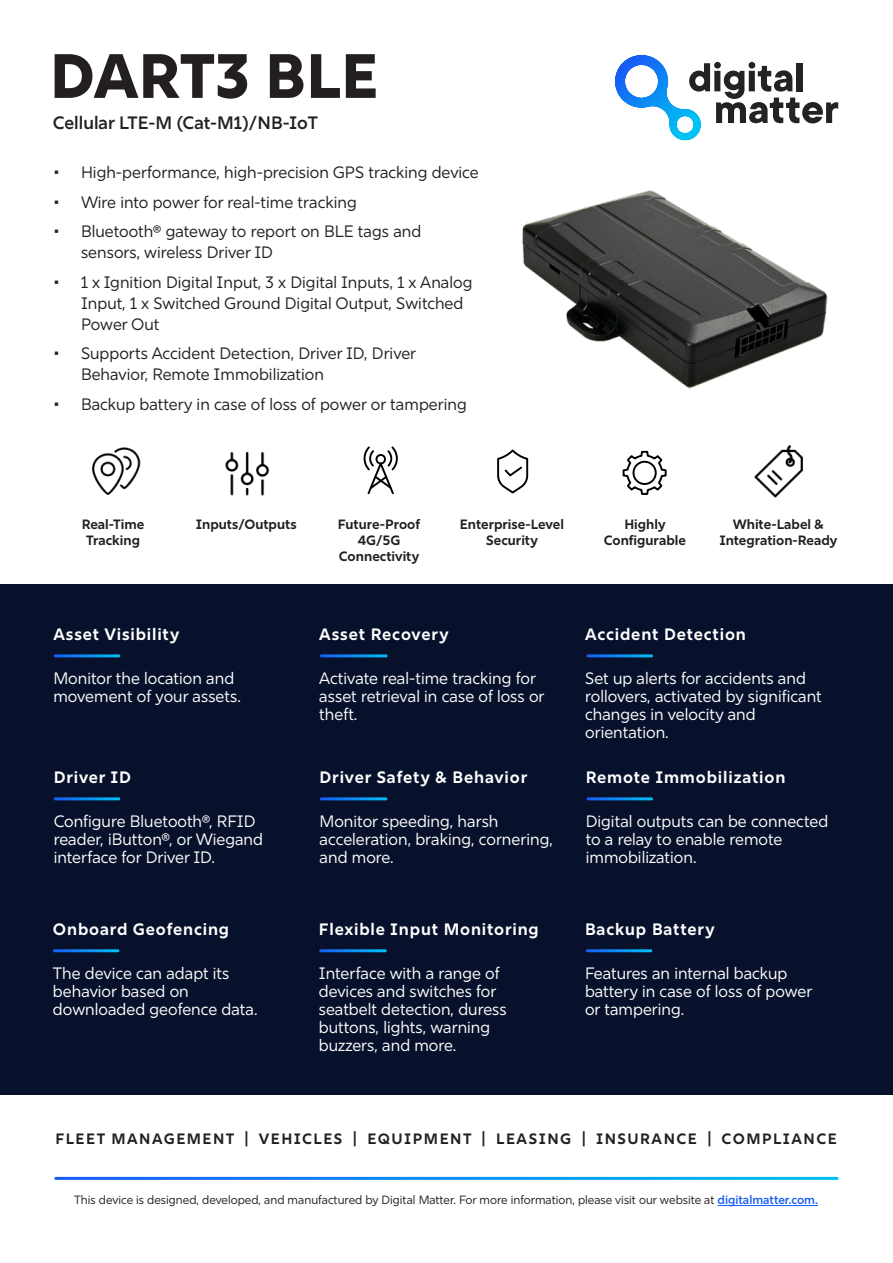
<style>
.page{position:relative;width:893px;height:1263px;background:#fff}
.page>*{position:absolute;margin:0;border:0;box-sizing:border-box;transform-origin:0 0}
.t1{font:800 62.4px "Rig Sans";color:#231f20}
.t2{font:600 18px "Rig Sans";color:#231f20}
.t3{font:16.5px/18px "Rig Sans";color:#fff}
.t4{font:16.5px/21px "Rig Sans";color:#231f20}
.t5{font:700 16.5px "Rig Sans";letter-spacing:.05em;color:#fff}
.t6{font:700 15px "Rig Sans";letter-spacing:.1em;color:#231f20}
.t7{font:700 13.5px/16.2px "Rig Sans";color:#231f20;text-align:center}
.t8{font:12px "Rig Sans";color:#231f20}
.s1{font-weight:600;color:#175df5}
</style>
<div class="page">
<hr style="left:717px;top:1205px;width:101px;height:1px;background:#175df5">
<div style="left:0;top:585px;width:893px;height:510px;background:#08112b"></div>
<hr style="left:55px;top:654px;width:64px;height:3px;background:#fff">
<hr style="left:321px;top:654px;width:65px;height:3px;background:#fff">
<hr style="left:588px;top:654px;width:63px;height:3px;background:#fff">
<hr style="left:55px;top:797px;width:64px;height:3px;background:#fff">
<hr style="left:321px;top:797px;width:65px;height:3px;background:#fff">
<hr style="left:588px;top:797px;width:63px;height:3px;background:#fff">
<svg style="left:615px;top:55px;width:223px;height:86px"></svg>
<svg style="left:497px;top:449px;width:32px;height:45px"></svg>
<svg style="left:622px;top:450px;width:45px;height:45px"></svg>
<img style="left:754px;top:444px;width:49px;height:54px">
<svg style="left:363px;top:446px;width:35px;height:49px"></svg>
<hr style="left:54px;top:949px;width:64px;height:3px;background:#fff">
<hr style="left:321px;top:949px;width:64px;height:3px;background:#fff">
<hr style="left:587px;top:949px;width:64px;height:3px;background:#fff">
<img style="left:522px;top:190px;width:306px;height:199px">
<img style="left:225px;top:451px;width:45px;height:45px">
<img style="left:92px;top:447px;width:49px;height:48px">
<h1 class="t1" style="left:50px;top:52px;width:330px">DART3 BLE</h1>
<p class="t2" style="left:53px;top:116px;width:267px">Cellular LTE-M (Cat-M1)/NB-IoT</p>
<p class="t4" style="left:54px;top:164px;width:426px">• High-performance, high-precision GPS tracking device</p>
<p class="t4" style="left:54px;top:193px;width:304px">• Wire into power for real-time tracking</p>
<p class="t4" style="left:81px;top:223px;width:342px;text-indent:-27px">• Bluetooth® gateway to report on BLE tags and sensors, wireless Driver ID</p>
<p class="t4" style="left:81px;top:273px;width:393px;text-indent:-27px">• 1 x Ignition Digital Input, 3 x Digital Inputs, 1 x Analog<br>Input, 1 x Switched Ground Digital Output, Switched<br>Power Out</p>
<p class="t4" style="left:81px;top:345px;width:337px;text-indent:-27px">• Supports Accident Detection, Driver ID, Driver<br>Behavior, Remote Immobilization</p>
<p class="t4" style="left:54px;top:395px;width:414px">• Backup battery in case of loss of power or tampering</p>
<p class="t7" style="left:82px;top:517px;width:64px">Real-Time<br>Tracking</p>
<p class="t7" style="left:196px;top:517px;width:102px">Inputs/Outputs</p>
<p class="t7" style="left:338px;top:517px;width:84px">Future-Proof<br>4G/5G<br>Connectivity</p>
<p class="t7" style="left:460px;top:517px;width:106px">Enterprise-Level<br>Security</p>
<p class="t7" style="left:604px;top:517px;width:84px">Highly<br>Configurable</p>
<p class="t7" style="left:719px;top:517px;width:120px">White-Label &amp;<br>Integration-Ready</p>
<p class="t5" style="left:53px;top:626px;width:127px">Asset Visibility</p>
<p class="t3" style="left:53px;top:671px;width:189px">Monitor the location and movement of your assets.</p>
<p class="t5" style="left:54px;top:769px;width:79px">Driver ID</p>
<p class="t3" style="left:54px;top:814px;width:211px">Configure Bluetooth®, RFID reader, iButton®, or Wiegand interface for Driver ID.</p>
<p class="t5" style="left:53px;top:921px;width:178px">Onboard Geofencing</p>
<p class="t3" style="left:53px;top:966px;width:206px">The device can adapt its behavior based on downloaded geofence data.</p>
<p class="t5" style="left:319px;top:626px;width:131px">Asset Recovery</p>
<p class="t3" style="left:319px;top:671px;width:227px">Activate real-time tracking for asset retrieval in case of loss or theft.</p>
<p class="t5" style="left:320px;top:769px;width:209px">Driver Safety &amp; Behavior</p>
<p class="t3" style="left:320px;top:814px;width:235px">Monitor speeding, harsh acceleration, braking, cornering, and more.</p>
<p class="t5" style="left:319px;top:921px;width:221px">Flexible Input Monitoring</p>
<p class="t3" style="left:319px;top:966px;width:189px">Interface with a range of devices and switches for seatbelt detection, duress buttons, lights, warning buzzers, and more.</p>
<p class="t5" style="left:585px;top:626px;width:162px">Accident Detection</p>
<p class="t3" style="left:585px;top:671px;width:238px">Set up alerts for accidents and rollovers, activated by significant changes in velocity and orientation.</p>
<p class="t5" style="left:586px;top:769px;width:201px">Remote Immobilization</p>
<p class="t3" style="left:586px;top:814px;width:244px">Digital outputs can be connected to a relay to enable remote immobilization.</p>
<p class="t5" style="left:585px;top:921px;width:131px">Backup Battery</p>
<p class="t3" style="left:585px;top:966px;width:229px">Features an internal backup battery in case of loss of power or tampering.</p>
<p class="t6" style="left:55px;top:1131px;width:783px">FLEET MANAGEMENT | VEHICLES | EQUIPMENT | LEASING | INSURANCE | COMPLIANCE</p>
<p class="t8" style="left:74px;top:1195px;width:745px">This device is designed, developed, and manufactured by Digital Matter. For more information, please visit our website at <span class="s1">digitalmatter.com.</span></p>
</div>
